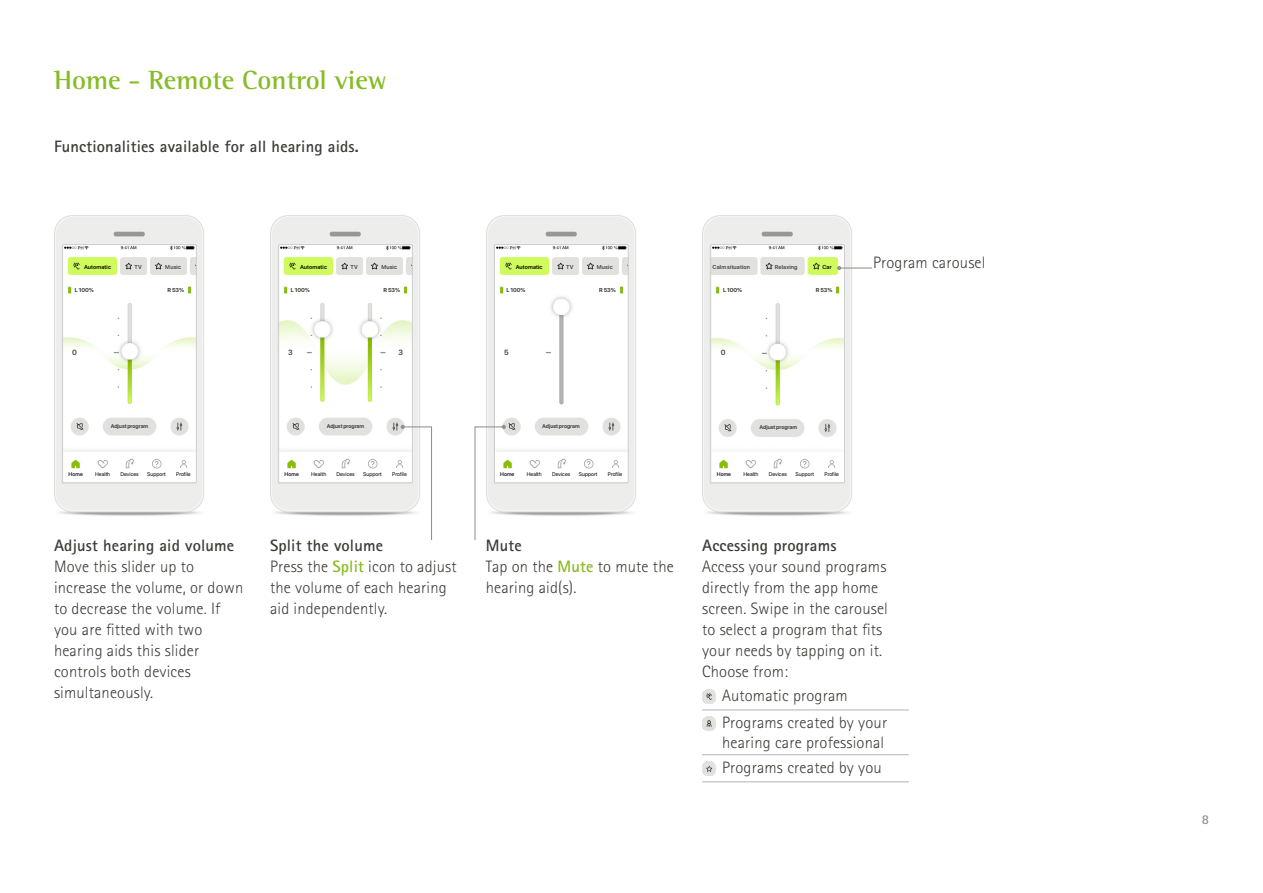
<style>
.page{position:relative;width:1263px;height:893px;background:#fff}
.page>*{position:absolute;margin:0;border:0;box-sizing:border-box;transform-origin:0 0}
.PHO_Subtitle1_18pt_L{font:700 27px "Rotis Semi Serif Pro";color:#86bc25}
.PHO_Bodycopy_11pt_Bl{font:300 16.5px/21px "Rotis Sans Serif Pro";letter-spacing:.01em;color:#3c3b35}
.PHO_Subtitle2_11pt_B{font:300 16.5px/21px "Rotis Sans Serif Pro";letter-spacing:.01em;color:#3c3b35}
.PHO_Subtitle2_11pt_B-2{font:700 16.5px "Rotis Sans Serif Pro";letter-spacing:.01em;color:#3c3b35}
.t1{font:700 13.5px "Rotis Sans Serif Pro";color:#92918a}
.t2{font:600 7.5px "SF Pro Display";color:#3c3b35}
.t3{font:600 5.7px "SF Pro Display";letter-spacing:.025em;color:#403f3b}
.t4{font:700 5.7px "SF Pro Display";letter-spacing:-.02em;color:#3c3b35}
.t5{font:600 5.7px "SF Pro Display";letter-spacing:.02em;color:#000}
.t6{font:5.4px "SF Pro Display";letter-spacing:.01em;color:#000}
.t7{font:700 5.4px "SF Pro Display";letter-spacing:-.005em;color:#403f3b}
.t8{font:500 5.4px "SF Pro Display";letter-spacing:.015em;color:#000}
.s1{font-weight:700;color:#86bc25}
</style>
<div class="page">
<img style="left:54px;top:215px;width:150px;height:301px">
<img style="left:702px;top:215px;width:150px;height:301px">
<img style="left:270px;top:215px;width:150px;height:301px">
<img style="left:486px;top:215px;width:150px;height:301px">
<img style="left:64px;top:246px;width:131px;height:235px">
<div style="left:62px;top:244px;width:135px;height:239px;border:1px solid #cfcfd1"></div>
<img style="left:712px;top:246px;width:131px;height:235px">
<div style="left:710px;top:244px;width:135px;height:239px;border:1px solid #cfcfd1"></div>
<img style="left:280px;top:246px;width:131px;height:235px">
<div style="left:278px;top:244px;width:135px;height:239px;border:1px solid #cfcfd1"></div>
<img style="left:496px;top:246px;width:130px;height:235px">
<div style="left:494px;top:244px;width:134px;height:239px;border:1px solid #cfcfd1"></div>
<svg style="left:702px;top:710px;width:20px;height:1px"></svg>
<hr style="left:722px;top:710px;width:187px;height:1px;background:#b3b2b2">
<svg style="left:702px;top:754px;width:20px;height:1px"></svg>
<hr style="left:722px;top:754px;width:187px;height:1px;background:#b3b2b2">
<svg style="left:702px;top:782px;width:20px;height:1px"></svg>
<hr style="left:722px;top:782px;width:187px;height:1px;background:#b3b2b2">
<img style="left:702px;top:690px;width:14px;height:13px">
<img style="left:702px;top:717px;width:14px;height:13px">
<img style="left:702px;top:761px;width:14px;height:14px">
<svg style="left:474px;top:425px;width:32px;height:115px"></svg>
<svg style="left:401px;top:425px;width:31px;height:115px"></svg>
<hr style="left:839px;top:267px;width:33px;height:2px;background:#92918a">
<svg style="left:837px;top:266px;width:4px;height:4px"></svg>
<p class="PHO_Subtitle1_18pt_L" style="left:54px;top:63px;width:334px">Home - Remote Control view</p>
<p class="PHO_Subtitle2_11pt_B-2" style="left:54px;top:136px;width:306px">Functionalities available for all hearing aids.</p>
<p class="t5" style="left:84px;top:263px;width:28px">Automatic</p>
<p class="t5" style="left:300px;top:263px;width:28px">Automatic</p>
<p class="t5" style="left:516px;top:263px;width:28px">Automatic</p>
<p class="t5" style="left:822px;top:263px;width:11px">Car</p>
<p class="t3" style="left:134px;top:263px;width:9px">TV</p>
<p class="t3" style="left:165px;top:263px;width:17px">Music</p>
<p class="t3" style="left:350px;top:263px;width:9px">TV</p>
<p class="t3" style="left:381px;top:263px;width:17px">Music</p>
<p class="t3" style="left:566px;top:263px;width:9px">TV</p>
<p class="t3" style="left:597px;top:263px;width:17px">Music</p>
<p class="t3" style="left:713px;top:263px;width:39px">Calm situation</p>
<p class="t3" style="left:775px;top:263px;width:24px">Relaxing</p>
<p class="t4" style="left:168px;top:287px;width:18px">R 53%</p>
<p class="t4" style="left:384px;top:287px;width:18px">R 53%</p>
<p class="t4" style="left:599px;top:287px;width:18px">R 53%</p>
<p class="t4" style="left:816px;top:287px;width:18px">R 53%</p>
<p class="t4" style="left:75px;top:287px;width:20px">L 100%</p>
<p class="t4" style="left:291px;top:287px;width:20px">L 100%</p>
<p class="t4" style="left:506px;top:287px;width:20px">L 100%</p>
<p class="t4" style="left:723px;top:287px;width:20px">L 100%</p>
<p class="t2" style="left:72px;top:348px;width:6px">0</p>
<p class="t2" style="left:288px;top:348px;width:6px">3</p>
<p class="t2" style="left:398px;top:348px;width:6px">3</p>
<p class="t2" style="left:504px;top:348px;width:6px">5</p>
<p class="t2" style="left:721px;top:348px;width:6px">0</p>
<p class="t7" style="left:111px;top:423px;width:39px">Adjust program</p>
<p class="t7" style="left:327px;top:423px;width:39px">Adjust program</p>
<p class="t7" style="left:542px;top:423px;width:39px">Adjust program</p>
<p class="t7" style="left:760px;top:424px;width:39px">Adjust program</p>
<p class="t8" style="left:69px;top:471px;width:16px">Home</p>
<p class="t6" style="left:95px;top:471px;width:17px">Health</p>
<p class="t6" style="left:120px;top:471px;width:20px">Devices</p>
<p class="t6" style="left:147px;top:471px;width:20px">Support</p>
<p class="t6" style="left:176px;top:471px;width:16px">Profile</p>
<p class="t8" style="left:285px;top:471px;width:16px">Home</p>
<p class="t6" style="left:311px;top:471px;width:17px">Health</p>
<p class="t6" style="left:336px;top:471px;width:20px">Devices</p>
<p class="t6" style="left:363px;top:471px;width:20px">Support</p>
<p class="t6" style="left:392px;top:471px;width:16px">Profile</p>
<p class="t8" style="left:500px;top:471px;width:16px">Home</p>
<p class="t6" style="left:527px;top:471px;width:17px">Health</p>
<p class="t6" style="left:552px;top:471px;width:20px">Devices</p>
<p class="t6" style="left:579px;top:471px;width:20px">Support</p>
<p class="t6" style="left:608px;top:471px;width:16px">Profile</p>
<p class="t8" style="left:717px;top:471px;width:16px">Home</p>
<p class="t6" style="left:743px;top:471px;width:17px">Health</p>
<p class="t6" style="left:769px;top:471px;width:20px">Devices</p>
<p class="t6" style="left:795px;top:471px;width:20px">Support</p>
<p class="t6" style="left:824px;top:471px;width:16px">Profile</p>
<p class="PHO_Bodycopy_11pt_Bl" style="left:873px;top:252px;width:114px">Program carousel</p>
<p class="PHO_Subtitle2_11pt_B-2" style="left:54px;top:535px;width:182px">Adjust hearing aid volume</p>
<p class="PHO_Bodycopy_11pt_Bl" style="left:54px;top:556px;width:191px">Move this slider up to increase the volume, or down to decrease the volume. If you are fitted with two hearing aids this slider controls both devices simultaneously.</p>
<p class="PHO_Subtitle2_11pt_B-2" style="left:270px;top:535px;width:115px">Split the volume</p>
<p class="PHO_Bodycopy_11pt_Bl" style="left:270px;top:556px;width:188px">Press the <span class="s1">Split</span> icon to adjust the volume of each hearing aid independently.</p>
<p class="PHO_Subtitle2_11pt_B-2" style="left:486px;top:535px;width:37px">Mute</p>
<p class="PHO_Bodycopy_11pt_Bl" style="left:486px;top:556px;width:189px">Tap on the <span class="s1">Mute</span> to mute the hearing aid(s).</p>
<p class="PHO_Subtitle2_11pt_B-2" style="left:702px;top:535px;width:136px">Accessing programs</p>
<p class="PHO_Subtitle2_11pt_B" style="left:702px;top:556px;width:187px">Access your sound programs directly from the app home screen. Swipe in the carousel to select a program that fits your needs by tapping on it.</p>
<p class="PHO_Subtitle2_11pt_B" style="left:702px;top:661px;width:88px">Choose from:</p>
<p class="PHO_Bodycopy_11pt_Bl" style="left:722px;top:685px;width:127px">Automatic program</p>
<p class="PHO_Bodycopy_11pt_Bl" style="left:722px;top:713px;width:167px;line-height:19.8px">Programs created by your hearing care professional</p>
<p class="PHO_Bodycopy_11pt_Bl" style="left:722px;top:757px;width:161px">Programs created by you</p>
<p class="t1" style="left:1202px;top:811px;width:9px">8</p>
</div>
